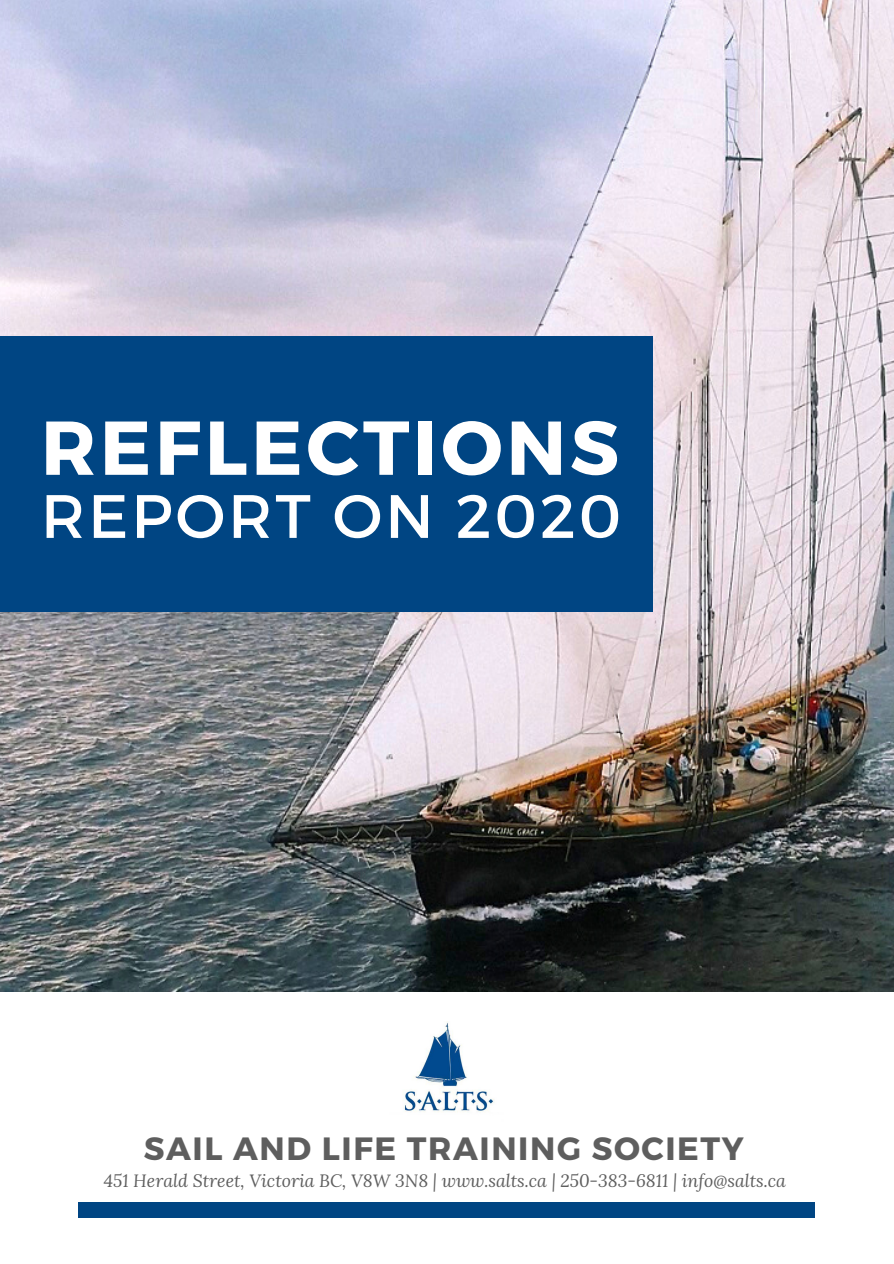
<style>
.page{position:relative;width:894px;height:1264px;background:#fff}
.page>*{position:absolute;margin:0;border:0;box-sizing:border-box;transform-origin:0 0}
.t1{font:700 76.05px "Montserrat";letter-spacing:.05em;color:#fff}
.t2{font:61.05px "Montserrat";letter-spacing:.05em;color:#fff}
.t3{font:700 32.25px "Montserrat";letter-spacing:.05em;color:#5e5e5e}
.t4{font:italic 17.7px "Lora";color:#5e5e5e}
</style>
<div class="page">
<img style="left:0;top:0;width:893px;height:991px">
<div style="left:0;top:336px;width:652px;height:275px;background:#004583"></div>
<div style="left:78px;top:1201px;width:736px;height:16px;background:#004583"></div>
<img style="left:404px;top:1021px;width:90px;height:91px">
<p class="t1" style="left:41px;top:398px;width:579px">REFLECTIONS</p>
<p class="t2" style="left:41px;top:476px;width:581px">REPORT ON 2020</p>
<p class="t3" style="left:144px;top:1127px;width:601px">SAIL AND LIFE TRAINING SOCIETY</p>
<p class="t4" style="left:104px;top:1168px;width:683px">451 Herald Street, Victoria BC, V8W 3N8 | www.salts.ca | 250-383-6811 | info@salts.ca</p>
</div>
